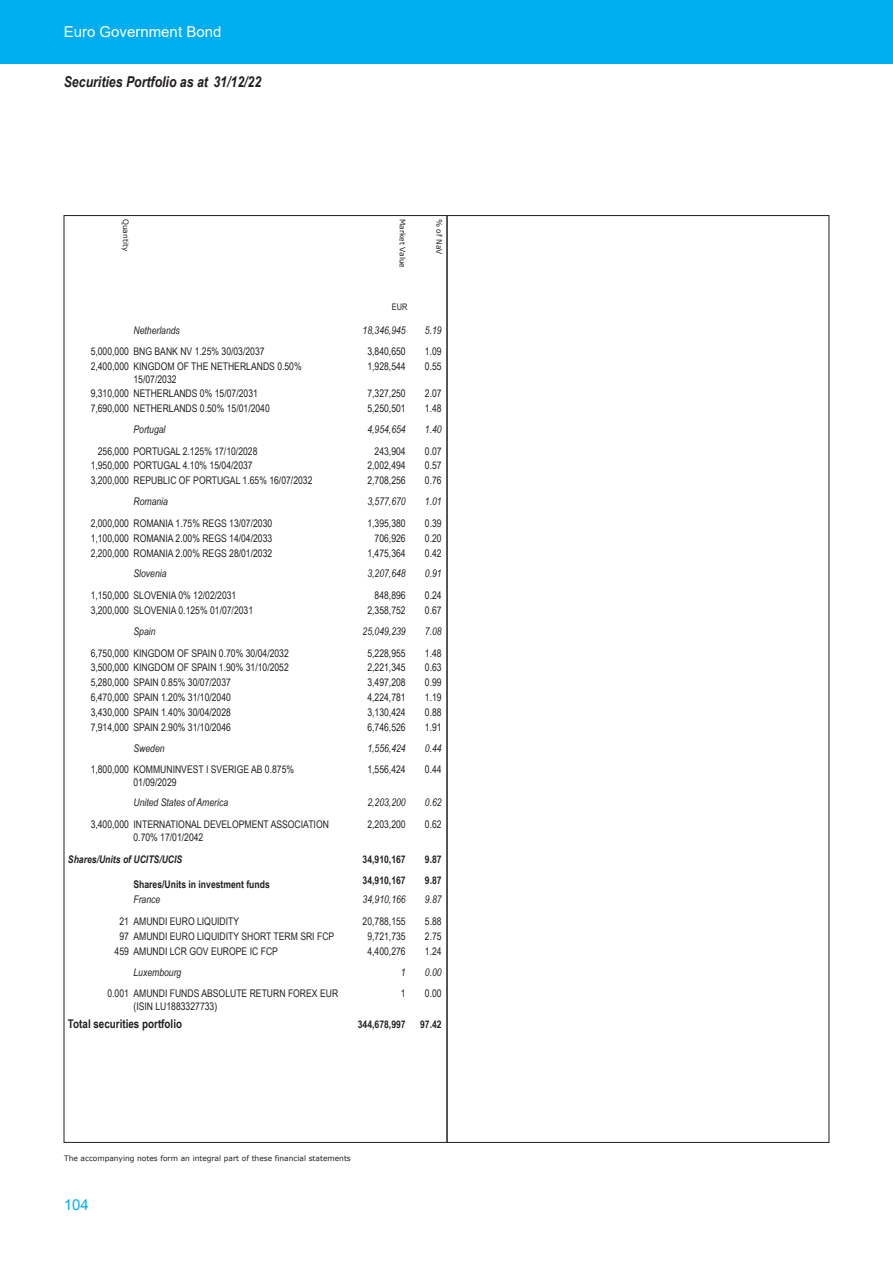
<style>
.page{position:relative;width:893px;height:1263px;background:#fff}
.page>*{position:absolute;margin:0;border:0;box-sizing:border-box;transform-origin:0 0}
.t1{font:italic 700 15px "Arial Narrow";color:#231f20}
.t2{font:15px "Arial";color:#fff}
.t3{font:15px "Arial";color:#00aeef}
.t4{font:700 12px "Arial Narrow";color:#231f20}
.t5{font:10.5px/14.2px "Arial Narrow";color:#231f20}
.t6{font:italic 10.5px "Arial Narrow";color:#231f20}
.t7{font:700 10.5px "Arial Narrow";color:#231f20}
.t8{font:italic 700 10.5px "Arial Narrow";color:#231f20}
.t9{font:9px "Arial Narrow";color:#231f20}
.t10{font:7.5px "Verdana";color:#231f20}
</style>
<div class="page">
<div style="left:0;top:0;width:893px;height:64px;background:#00aeef"></div>
<hr style="left:447px;top:215px;width:1px;height:928px;background:#231f20">
<h1 class="t2" style="left:64px;top:24px;width:159px">Euro Government Bond</h1>
<h1 class="t1" style="left:64px;top:73px;width:199px">Securities Portfolio as at 31/12/22</h1>
<p class="t10" style="left:131px;top:219px;width:34px;rotate:90deg">Quantity</p>
<p class="t10" style="left:407px;top:219px;width:51px;rotate:90deg">Market Value</p>
<p class="t10" style="left:444px;top:219px;width:37px;rotate:90deg">% of NaV</p>
<p class="t9" style="left:392px;top:301px;width:17px">EUR</p>
<p class="t6" style="left:133px;top:324px;width:48px">Netherlands</p>
<p class="t6" style="left:363px;top:324px;width:45px">18,346,945</p>
<p class="t6" style="left:425px;top:324px;width:18px">5.19</p>
<p class="t5" style="left:91px;top:344px;width:175px">5,000,000 BNG BANK NV 1.25% 30/03/2037</p>
<p class="t5" style="left:367px;top:344px;width:40px">3,840,650</p>
<p class="t5" style="left:425px;top:344px;width:18px">1.09</p>
<p class="t5" style="left:91px;top:359px;width:213px">2,400,000 KINGDOM OF THE NETHERLANDS 0.50%</p>
<p class="t5" style="left:367px;top:359px;width:40px">1,928,544</p>
<p class="t5" style="left:425px;top:359px;width:18px">0.55</p>
<p class="t5" style="left:91px;top:372px;width:169px;text-indent:43px">15/07/2032<br>9,310,000 NETHERLANDS 0% 15/07/2031</p>
<p class="t5" style="left:367px;top:386px;width:40px">7,327,250</p>
<p class="t5" style="left:425px;top:386px;width:18px">2.07</p>
<p class="t5" style="left:91px;top:401px;width:181px">7,690,000 NETHERLANDS 0.50% 15/01/2040</p>
<p class="t5" style="left:367px;top:401px;width:40px">5,250,501</p>
<p class="t5" style="left:425px;top:401px;width:18px">1.48</p>
<p class="t6" style="left:133px;top:423px;width:34px">Portugal</p>
<p class="t6" style="left:367px;top:423px;width:40px">4,954,654</p>
<p class="t6" style="left:425px;top:423px;width:18px">1.40</p>
<p class="t5" style="left:98px;top:444px;width:161px">256,000 PORTUGAL 2.125% 17/10/2028</p>
<p class="t5" style="left:375px;top:444px;width:33px">243,904</p>
<p class="t5" style="left:425px;top:444px;width:18px">0.07</p>
<p class="t5" style="left:91px;top:458px;width:164px">1,950,000 PORTUGAL 4.10% 15/04/2037</p>
<p class="t5" style="left:367px;top:458px;width:40px">2,002,494</p>
<p class="t5" style="left:425px;top:458px;width:18px">0.57</p>
<p class="t5" style="left:91px;top:473px;width:223px">3,200,000 REPUBLIC OF PORTUGAL 1.65% 16/07/2032</p>
<p class="t5" style="left:367px;top:473px;width:40px">2,708,256</p>
<p class="t5" style="left:425px;top:473px;width:18px">0.76</p>
<p class="t6" style="left:133px;top:495px;width:36px">Romania</p>
<p class="t6" style="left:367px;top:495px;width:40px">3,577,670</p>
<p class="t6" style="left:425px;top:495px;width:18px">1.01</p>
<p class="t5" style="left:91px;top:516px;width:183px">2,000,000 ROMANIA 1.75% REGS 13/07/2030</p>
<p class="t5" style="left:367px;top:516px;width:40px">1,395,380</p>
<p class="t5" style="left:425px;top:516px;width:18px">0.39</p>
<p class="t5" style="left:91px;top:531px;width:183px">1,100,000 ROMANIA 2.00% REGS 14/04/2033</p>
<p class="t5" style="left:375px;top:531px;width:33px">706,926</p>
<p class="t5" style="left:425px;top:531px;width:18px">0.20</p>
<p class="t5" style="left:91px;top:546px;width:183px">2,200,000 ROMANIA 2.00% REGS 28/01/2032</p>
<p class="t5" style="left:367px;top:546px;width:40px">1,475,364</p>
<p class="t5" style="left:425px;top:546px;width:18px">0.42</p>
<p class="t6" style="left:133px;top:568px;width:35px">Slovenia</p>
<p class="t6" style="left:367px;top:568px;width:40px">3,207,648</p>
<p class="t6" style="left:425px;top:568px;width:18px">0.91</p>
<p class="t5" style="left:91px;top:588px;width:147px">1,150,000 SLOVENIA 0% 12/02/2031</p>
<p class="t5" style="left:375px;top:588px;width:33px">848,896</p>
<p class="t5" style="left:425px;top:588px;width:18px">0.24</p>
<p class="t5" style="left:91px;top:603px;width:164px">3,200,000 SLOVENIA 0.125% 01/07/2031</p>
<p class="t5" style="left:367px;top:603px;width:40px">2,358,752</p>
<p class="t5" style="left:425px;top:603px;width:18px">0.67</p>
<p class="t6" style="left:133px;top:625px;width:24px">Spain</p>
<p class="t6" style="left:363px;top:625px;width:45px">25,049,239</p>
<p class="t6" style="left:425px;top:625px;width:18px">7.08</p>
<p class="t5" style="left:91px;top:646px;width:200px">6,750,000 KINGDOM OF SPAIN 0.70% 30/04/2032</p>
<p class="t5" style="left:367px;top:646px;width:40px">5,228,955</p>
<p class="t5" style="left:425px;top:646px;width:18px">1.48</p>
<p class="t5" style="left:91px;top:660px;width:200px">3,500,000 KINGDOM OF SPAIN 1.90% 31/10/2052</p>
<p class="t5" style="left:367px;top:660px;width:40px">2,221,345</p>
<p class="t5" style="left:425px;top:660px;width:18px">0.63</p>
<p class="t5" style="left:91px;top:675px;width:142px">5,280,000 SPAIN 0.85% 30/07/2037</p>
<p class="t5" style="left:367px;top:675px;width:40px">3,497,208</p>
<p class="t5" style="left:425px;top:675px;width:18px">0.99</p>
<p class="t5" style="left:91px;top:690px;width:142px">6,470,000 SPAIN 1.20% 31/10/2040</p>
<p class="t5" style="left:367px;top:690px;width:40px">4,224,781</p>
<p class="t5" style="left:425px;top:690px;width:18px">1.19</p>
<p class="t5" style="left:91px;top:705px;width:142px">3,430,000 SPAIN 1.40% 30/04/2028</p>
<p class="t5" style="left:367px;top:705px;width:40px">3,130,424</p>
<p class="t5" style="left:425px;top:705px;width:18px">0.88</p>
<p class="t5" style="left:91px;top:720px;width:142px">7,914,000 SPAIN 2.90% 31/10/2046</p>
<p class="t5" style="left:367px;top:720px;width:40px">6,746,526</p>
<p class="t5" style="left:425px;top:720px;width:18px">1.91</p>
<p class="t6" style="left:133px;top:742px;width:33px">Sweden</p>
<p class="t6" style="left:367px;top:742px;width:40px">1,556,424</p>
<p class="t6" style="left:425px;top:742px;width:18px">0.44</p>
<p class="t5" style="left:91px;top:762px;width:205px">1,800,000 KOMMUNINVEST I SVERIGE AB 0.875%</p>
<p class="t5" style="left:367px;top:762px;width:40px">1,556,424</p>
<p class="t5" style="left:425px;top:762px;width:18px">0.44</p>
<p class="t5" style="left:133px;top:775px;width:45px">01/09/2029</p>
<p class="t6" style="left:133px;top:796px;width:96px">United States of America</p>
<p class="t6" style="left:367px;top:796px;width:40px">2,203,200</p>
<p class="t6" style="left:425px;top:796px;width:18px">0.62</p>
<p class="t5" style="left:91px;top:817px;width:240px">3,400,000 INTERNATIONAL DEVELOPMENT ASSOCIATION</p>
<p class="t5" style="left:367px;top:817px;width:40px">2,203,200</p>
<p class="t5" style="left:425px;top:817px;width:18px">0.62</p>
<p class="t5" style="left:133px;top:830px;width:71px">0.70% 17/01/2042</p>
<p class="t8" style="left:68px;top:853px;width:116px">Shares/Units of UCITS/UCIS</p>
<p class="t7" style="left:363px;top:853px;width:45px">34,910,167</p>
<p class="t7" style="left:425px;top:853px;width:18px">9.87</p>
<p class="t7" style="left:363px;top:874px;width:45px">34,910,167</p>
<p class="t7" style="left:425px;top:874px;width:18px">9.87</p>
<p class="t7" style="left:133px;top:878px;width:138px">Shares/Units in investment funds</p>
<p class="t6" style="left:133px;top:893px;width:28px">France</p>
<p class="t6" style="left:363px;top:893px;width:45px">34,910,166</p>
<p class="t6" style="left:425px;top:893px;width:18px">9.87</p>
<p class="t5" style="left:119px;top:914px;width:121px">21 AMUNDI EURO LIQUIDITY</p>
<p class="t5" style="left:363px;top:914px;width:45px">20,788,155</p>
<p class="t5" style="left:425px;top:914px;width:18px">5.88</p>
<p class="t5" style="left:119px;top:929px;width:216px">97 AMUNDI EURO LIQUIDITY SHORT TERM SRI FCP</p>
<p class="t5" style="left:367px;top:929px;width:40px">9,721,735</p>
<p class="t5" style="left:425px;top:929px;width:18px">2.75</p>
<p class="t5" style="left:115px;top:944px;width:165px">459 AMUNDI LCR GOV EUROPE IC FCP</p>
<p class="t5" style="left:367px;top:944px;width:40px">4,400,276</p>
<p class="t5" style="left:425px;top:944px;width:18px">1.24</p>
<p class="t6" style="left:133px;top:966px;width:49px">Luxembourg</p>
<p class="t6" style="left:401px;top:966px;width:6px">1</p>
<p class="t6" style="left:425px;top:966px;width:18px">0.00</p>
<p class="t5" style="left:107px;top:986px;width:232px">0.001 AMUNDI FUNDS ABSOLUTE RETURN FOREX EUR</p>
<p class="t5" style="left:401px;top:986px;width:6px">1</p>
<p class="t5" style="left:425px;top:986px;width:18px">0.00</p>
<p class="t5" style="left:133px;top:999px;width:85px">(ISIN LU1883327733)</p>
<p class="t4" style="left:68px;top:1017px;width:116px">Total securities portfolio</p>
<p class="t7" style="left:358px;top:1018px;width:49px">344,678,997</p>
<p class="t7" style="left:420px;top:1018px;width:23px">97.42</p>
<p class="t10" style="left:64px;top:1153px;width:288px">The accompanying notes form an integral part of these financial statements</p>
<h1 class="t3" style="left:64px;top:1196px;width:27px">104</h1>
</div>
